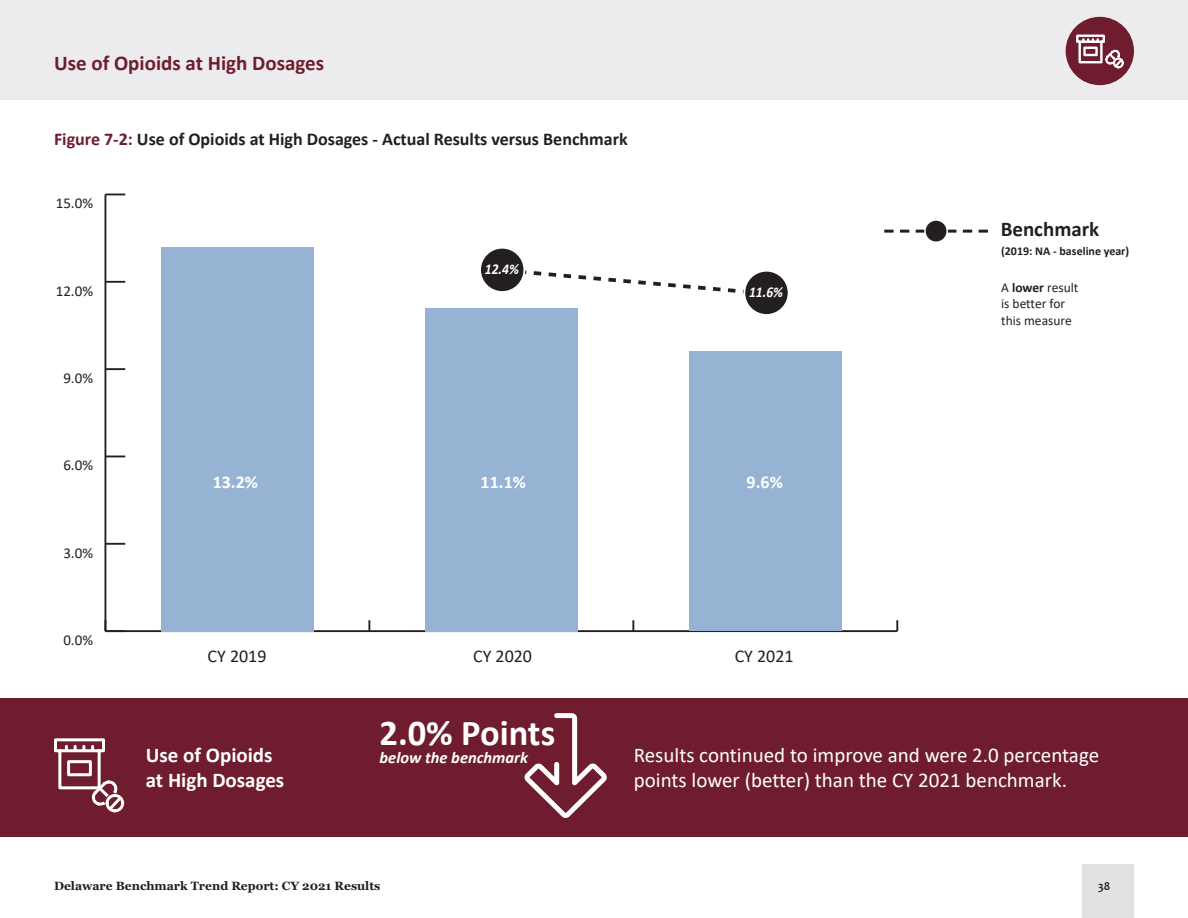
<style>
.page{position:relative;width:1188px;height:918px;background:#fff}
.page>*{position:absolute;margin:0;border:0;box-sizing:border-box;transform-origin:0 0}
.t1{font:700 36.6px "Calibri";color:#fff}
.t2{font:21px/25.2px "Calibri";color:#fff}
.t3{font:700 21px "Calibri";color:#6f1d2e}
.t4{font:700 21px "Calibri";color:#fff}
.t5{font:700 21px "Calibri";color:#231f20}
.t6{font:700 18px "Calibri";color:#231f20}
.t7{font:18px "Calibri";color:#231f20}
.t8{font:700 18px "Calibri";color:#fff}
.t9{font:italic 700 16.5px "Calibri";color:#fff}
.t10{font:15px "Calibri";color:#231f20}
.t11{font:italic 700 15px "Calibri";color:#fff;scale:.9 1}
.t12{font:13.5px/16.5px "Calibri";color:#231f20}
.t13{font:700 12px "Georgia";color:#231f20}
.t14{font:700 12px "Calibri";color:#231f20}
.t15{font:700 12px "Candara";color:#231f20}
.s1{color:#6f1d2e}
.s2{font-weight:700}
</style>
<div class="page">
<div style="left:1082px;top:864px;width:52px;height:54px;background:#e2e0e1"></div>
<div style="left:0;top:0;width:1188px;height:100px;background:#ececee"></div>
<div style="left:1066px;top:17px;width:68px;height:68px;background:#6f1d2e;border-radius:50%"></div>
<div style="left:0;top:699px;width:1188px;height:138px;background:#6f1d2e"></div>
<svg style="left:524px;top:713px;width:83px;height:105px"></svg>
<svg style="left:54px;top:738px;width:70px;height:74px"></svg>
<svg style="left:1076px;top:34px;width:48px;height:34px"></svg>
<hr style="left:105px;top:630px;width:792px;height:2px;background:#231f20">
<svg style="left:368px;top:620px;width:2px;height:11px"></svg>
<svg style="left:632px;top:620px;width:2px;height:11px"></svg>
<svg style="left:896px;top:620px;width:2px;height:11px"></svg>
<hr style="left:105px;top:194px;width:1px;height:437px;background:#231f20">
<hr style="left:105px;top:543px;width:20px;height:2px;background:#231f20">
<svg style="left:106px;top:456px;width:19px;height:1px"></svg>
<hr style="left:105px;top:368px;width:20px;height:2px;background:#231f20">
<hr style="left:105px;top:281px;width:20px;height:2px;background:#231f20">
<svg style="left:105px;top:194px;width:20px;height:1px"></svg>
<svg style="left:525px;top:270px;width:218px;height:24px"></svg>
<div style="left:161px;top:247px;width:153px;height:384px;background:#97b3d4"></div>
<div style="left:425px;top:308px;width:153px;height:323px;background:#97b3d4"></div>
<div style="left:689px;top:352px;width:153px;height:279px;background:#97b3d4"></div>
<div style="left:480px;top:248px;width:44px;height:44px;background:#231f20;border-radius:50%"></div>
<div style="left:479px;top:247px;width:46px;height:46px;border:2px solid #fff;border-radius:50%"></div>
<div style="left:744px;top:271px;width:45px;height:44px;background:#231f20;border-radius:50%"></div>
<div style="left:743px;top:270px;width:47px;height:46px;border:2px solid #fff;border-radius:50%"></div>
<svg style="left:884px;top:230px;width:104px;height:3px"></svg>
<div style="left:925px;top:220px;width:22px;height:22px;background:#231f20;border-radius:50%"></div>
<div style="left:924px;top:219px;width:24px;height:24px;border:2px solid #fff;border-radius:50%"></div>
<p class="t3" style="left:54px;top:48px;width:272px">Use of Opioids at High Dosages</p>
<p class="t6" style="left:54px;top:126px;width:575px"><span class="s1">Figure 7-2:</span> Use of Opioids at High Dosages - Actual Results versus Benchmark</p>
<p class="t10" style="left:56px;top:193px;width:39px">15.0%</p>
<p class="t10" style="left:56px;top:280px;width:39px">12.0%</p>
<p class="t10" style="left:63px;top:368px;width:31px">9.0%</p>
<p class="t10" style="left:63px;top:455px;width:31px">6.0%</p>
<p class="t10" style="left:63px;top:542px;width:31px">3.0%</p>
<p class="t10" style="left:63px;top:630px;width:31px">0.0%</p>
<p class="t11" style="left:485px;top:259px;width:39px">12.4%</p>
<p class="t11" style="left:749px;top:282px;width:39px">11.6%</p>
<p class="t8" style="left:213px;top:469px;width:47px">13.2%</p>
<p class="t8" style="left:481px;top:469px;width:47px">11.1%</p>
<p class="t8" style="left:747px;top:469px;width:38px">9.6%</p>
<p class="t7" style="left:208px;top:643px;width:60px">CY 2019</p>
<p class="t7" style="left:473px;top:643px;width:60px">CY 2020</p>
<p class="t7" style="left:735px;top:643px;width:60px">CY 2021</p>
<p class="t5" style="left:1001px;top:214px;width:100px">Benchmark</p>
<p class="t14" style="left:1001px;top:243px;width:130px">(2019: NA - baseline year)</p>
<p class="t12" style="left:1001px;top:279px;width:79px">A <span class="s2">lower</span> result is better for this measure</p>
<h1 class="t1" style="left:380px;top:707px;width:177px">2.0% Points</h1>
<p class="t4" style="left:146px;top:740px;width:128px">Use of Opioids</p>
<p class="t9" style="left:380px;top:746px;width:150px">below the benchmark</p>
<p class="t4" style="left:146px;top:765px;width:140px">at High Dosages</p>
<p class="t2" style="left:634px;top:742px;width:467px">Results continued to improve and were 2.0 percentage points lower (better) than the CY 2021 benchmark.</p>
<p class="t13" style="left:54px;top:878px;width:328px">Delaware Benchmark Trend Report: CY 2021 Results</p>
<p class="t15" style="left:1098px;top:878px;width:14px">38</p>
</div>
